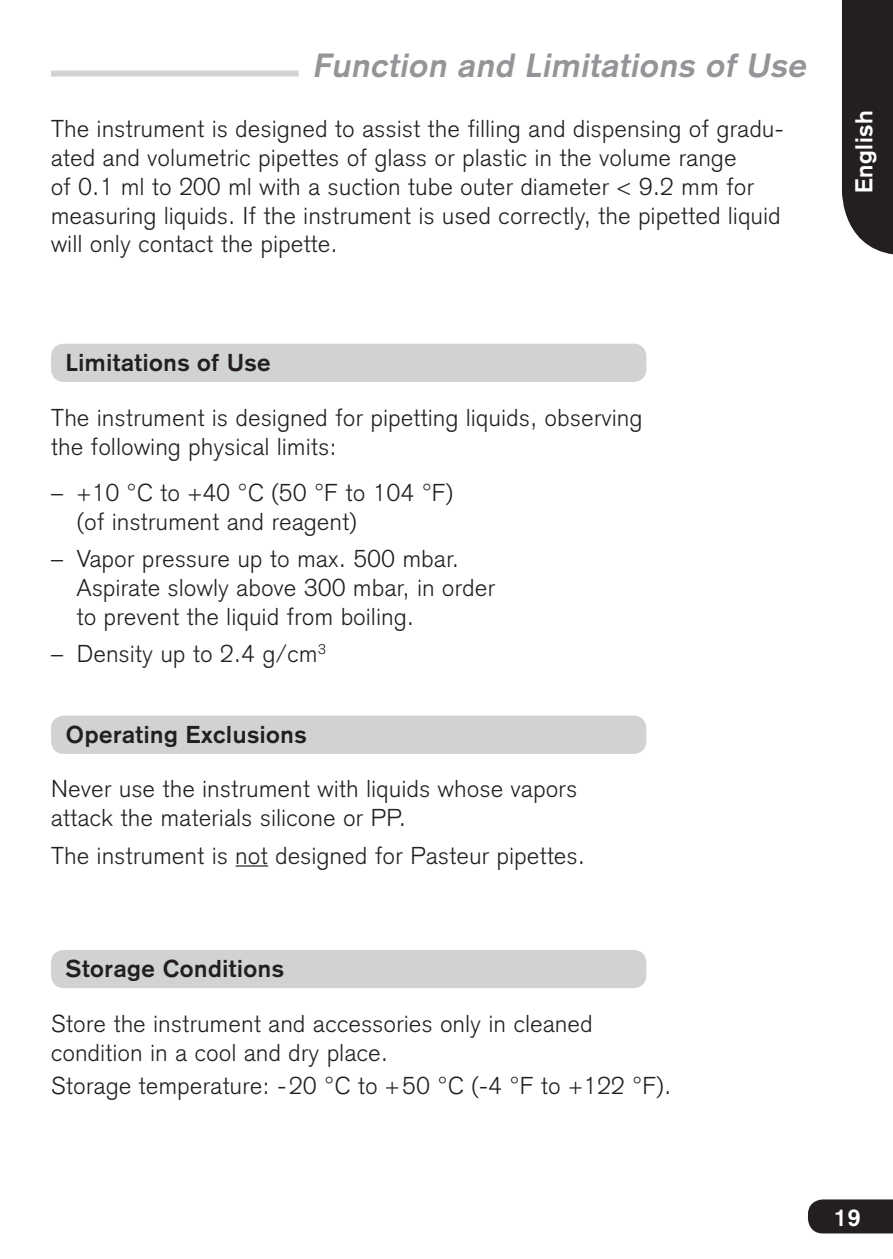
<style>
.page{position:relative;width:893px;height:1259px;background:#fff}
.page>*{position:absolute;margin:0;border:0;box-sizing:border-box;transform-origin:0 0}
.t1{font:italic 700 33px "Akzidenz Grotesk";color:#939598}
.t2{font:300 24px/28.8px "Akzidenz Grotesk";letter-spacing:.025em;color:#231f20}
.t3{font:700 24px "Akzidenz Grotesk";letter-spacing:.025em;color:#231f20}
.t4{font:700 24px "Akzidenz Grotesk";letter-spacing:.025em;color:#fff}
</style>
<div class="page">
<div style="left:808px;top:1199px;width:85px;height:34px;background:#231f20"></div>
<div style="left:842px;top:0;width:51px;height:255px;background:#231f20"></div>
<div style="left:51px;top:71px;width:247px;height:6px;background:#d1d2d4"></div>
<div style="left:51px;top:715px;width:595px;height:39px;background:#d1d2d4;border-radius:13px"></div>
<div style="left:51px;top:950px;width:595px;height:38px;background:#d1d2d4;border-radius:13px"></div>
<hr style="left:236px;top:865px;width:32px;height:1px;background:#231f20">
<div style="left:51px;top:344px;width:595px;height:38px;background:#d1d2d4;border-radius:13px"></div>
<h1 class="t1" style="left:312px;top:45px;width:501px">Function and Limitations of Use</h1>
<p class="t2" style="left:51px;top:115px;width:734px">The instrument is designed to assist the filling and dispensing of gradu&shy;ated and volumetric pipettes of glass or plastic in the volume range<br>of 0.1 ml to 200 ml with a suction tube outer diameter &lt; 9.2 mm for measuring liquids. If the instrument is used correctly, the pipetted liquid will only contact the pipette.</p>
<p class="t3" style="left:66px;top:348px;width:206px">Limitations of Use</p>
<p class="t2" style="left:51px;top:404px;width:592px">The instrument is designed for pipetting liquids, observing the following physical limits:</p>
<p class="t2" style="left:77px;top:478px;width:378px;text-indent:-26px">– +10 °C to +40 °C (50 °F to 104 °F) (of instrument and reagent)</p>
<p class="t2" style="left:77px;top:544px;width:420px;text-indent:-26px">– Vapor pressure up to max. 500 mbar.<br>Aspirate slowly above 300 mbar, in order to prevent the liquid from boiling.</p>
<p class="t2" style="left:51px;top:639px;width:276px">– Density up to 2.4 g/cm<sup>3</sup></p>
<p class="t3" style="left:66px;top:720px;width:242px">Operating Exclusions</p>
<p class="t2" style="left:51px;top:775px;width:527px">Never use the instrument with liquids whose vapors attack the materials silicone or PP.</p>
<p class="t2" style="left:51px;top:841px;width:535px">The instrument is not designed for Pasteur pipettes.</p>
<p class="t3" style="left:66px;top:954px;width:219px">Storage Conditions</p>
<p class="t2" style="left:51px;top:1009px;width:543px">Store the instrument and accessories only in cleaned condition in a cool and dry place.</p>
<p class="t2" style="left:51px;top:1071px;width:621px">Storage temperature: -20 °C to +50 °C (-4 °F to +122 °F).</p>
<p class="t4" style="left:850px;top:193px;width:84px;rotate:-90deg">English</p>
<p class="t4" style="left:833px;top:1203px;width:29px">19</p>
</div>
